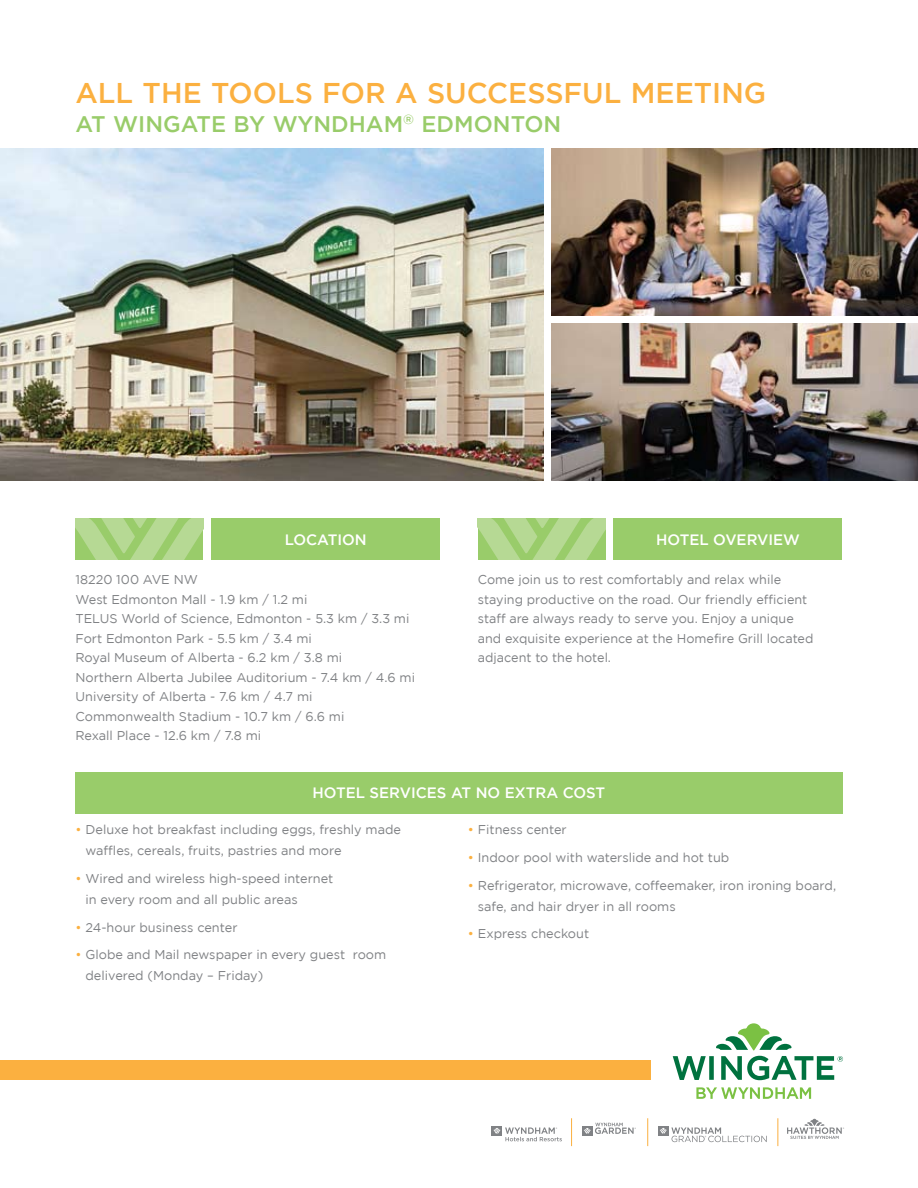
<style>
.page{position:relative;width:918px;height:1188px;background:#fff}
.page>*{position:absolute;margin:0;border:0;box-sizing:border-box;transform-origin:0 0}
.t1{font:500 28.5px "Gotham";color:#fbb040}
.t2{font:500 22.5px "Gotham";color:#99cc6a}
.t3{font:500 15px "Gotham";color:#fff}
.t4{font:12.75px/19.5px "Gotham";color:#808285}
.s1{color:#fbb040}
</style>
<div class="page">
<img style="left:0;top:149px;width:544px;height:331px">
<img style="left:552px;top:149px;width:366px;height:167px">
<img style="left:552px;top:324px;width:366px;height:156px">
<div style="left:75px;top:772px;width:767px;height:41px;background:#99cc6a"></div>
<svg style="left:76px;top:519px;width:127px;height:41px;background:#abd484"></svg>
<div style="left:211px;top:519px;width:229px;height:41px;background:#99cc6a"></div>
<svg style="left:478px;top:519px;width:127px;height:41px;background:#abd484"></svg>
<div style="left:614px;top:519px;width:228px;height:41px;background:#99cc6a"></div>
<svg style="left:716px;top:1023px;width:76px;height:27px"></svg>
<svg style="left:673px;top:1056px;width:41px;height:24px"></svg>
<svg style="left:696px;top:1087px;width:115px;height:12px"></svg>
<svg style="left:721px;top:1056px;width:122px;height:24px"></svg>
<div style="left:0;top:1061px;width:651px;height:19px;background:#fbb040"></div>
<div style="left:492px;top:1126px;width:10px;height:10px;background:#808285"></div>
<svg style="left:493px;top:1127px;width:69px;height:14px"></svg>
<div style="left:658px;top:1126px;width:11px;height:10px;background:#808285"></div>
<svg style="left:660px;top:1127px;width:107px;height:15px"></svg>
<div style="left:582px;top:1126px;width:10px;height:10px;background:#808285"></div>
<svg style="left:584px;top:1123px;width:52px;height:11px"></svg>
<svg style="left:787px;top:1119px;width:57px;height:20px"></svg>
<svg style="left:571px;top:1118px;width:1px;height:28px"></svg>
<svg style="left:647px;top:1118px;width:1px;height:28px"></svg>
<svg style="left:778px;top:1118px;width:1px;height:28px"></svg>
<h1 class="t1" style="left:75px;top:77px;width:692px">ALL THE TOOLS FOR A SUCCESSFUL MEETING</h1>
<h2 class="t2" style="left:75px;top:111px;width:487px">AT WINGATE BY WYNDHAM<sup>®</sup> EDMONTON</h2>
<p class="t3" style="left:285px;top:531px;width:84px">LOCATION</p>
<p class="t3" style="left:656px;top:531px;width:145px">HOTEL OVERVIEW</p>
<p class="t4" style="left:478px;top:570px;width:337px">Come join us to rest comfortably and relax while staying productive on the road. Our friendly efficient staff are always ready to serve you. Enjoy a unique and exquisite experience at the Homefire Grill located adjacent to the hotel.</p>
<p class="t4" style="left:76px;top:570px;width:341px">18220 100 AVE NW<br>West Edmonton Mall - 1.9 km / 1.2 mi<br>TELUS World of Science, Edmonton - 5.3 km / 3.3 mi Fort Edmonton Park - 5.5 km / 3.4 mi<br>Royal Museum of Alberta - 6.2 km / 3.8 mi<br>Northern Alberta Jubilee Auditorium - 7.4 km / 4.6 mi University of Alberta - 7.6 km / 4.7 mi Commonwealth Stadium - 10.7 km / 6.6 mi<br>Rexall Place - 12.6 km / 7.8 mi</p>
<p class="t3" style="left:312px;top:784px;width:294px">HOTEL SERVICES AT NO EXTRA COST</p>
<p class="t4" style="left:86px;top:819px;width:317px;line-height:21px;text-indent:-10px"><span class="s1">•</span> Deluxe hot breakfast including eggs, freshly made waffles, cereals, fruits, pastries and more</p>
<p class="t4" style="left:86px;top:868px;width:249px;line-height:21px;text-indent:-10px"><span class="s1">•</span> Wired and wireless high-speed internet in every room and all public areas</p>
<p class="t4" style="left:76px;top:917px;width:163px"><span class="s1">•</span> 24-hour business center</p>
<p class="t4" style="left:86px;top:944px;width:302px;line-height:21px;text-indent:-10px"><span class="s1">•</span> Globe and Mail newspaper in every guest room delivered (Monday – Friday)</p>
<p class="t4" style="left:468px;top:820px;width:100px"><span class="s1">•</span> Fitness center</p>
<p class="t4" style="left:468px;top:847px;width:263px"><span class="s1">•</span> Indoor pool with waterslide and hot tub</p>
<p class="t4" style="left:478px;top:874px;width:360px;line-height:21px;text-indent:-10px"><span class="s1">•</span> Refrigerator, microwave, coffeemaker, iron ironing board, safe, and hair dryer in all rooms</p>
<p class="t4" style="left:468px;top:924px;width:123px"><span class="s1">•</span> Express checkout</p>
</div>
